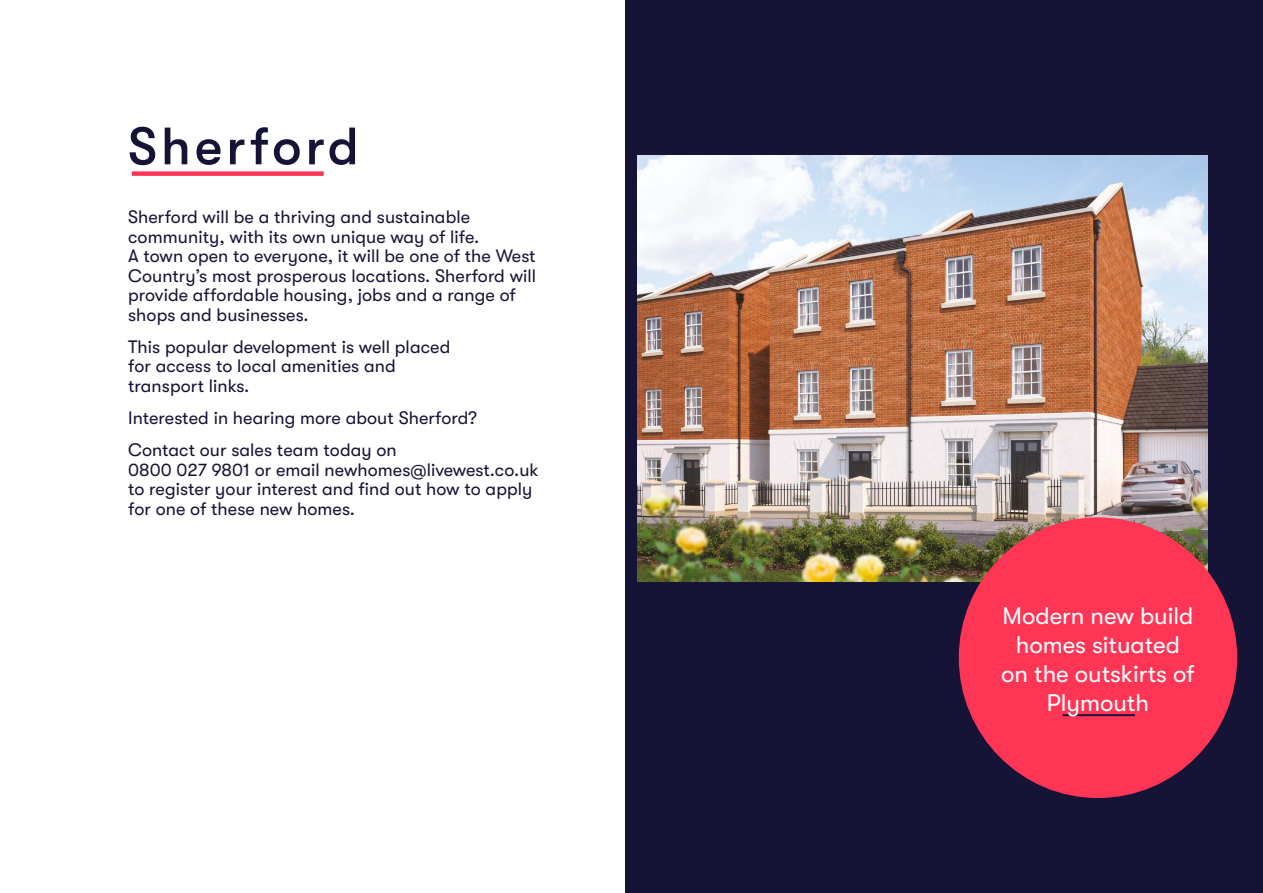
<style>
.page{position:relative;width:1263px;height:893px;background:#fff}
.page>*{position:absolute;margin:0;border:0;box-sizing:border-box;transform-origin:0 0}
.t1{font:500 52.5px "GT Walsheim Pro";letter-spacing:.075em;color:#161436}
.t2{font:24px/28.8px "GT Walsheim Pro";color:#fff;text-align:center}
.t3{font:18px/19.5px "GT Walsheim Pro";letter-spacing:.005em;color:#161436}
</style>
<div class="page">
<div style="left:625px;top:0;width:638px;height:893px;background:#161436"></div>
<img style="left:638px;top:155px;width:570px;height:426px">
<div style="left:959px;top:517px;width:278px;height:281px;background:#ff3555;border-radius:50%"></div>
<hr style="left:1063px;top:714px;width:72px;height:2px;background:#161436">
<div style="left:132px;top:171px;width:192px;height:5px;background:#ff3555"></div>
<h1 class="t1" style="left:128px;top:117px;width:232px">Sherford</h1>
<p class="t3" style="left:128px;top:207px;width:410px">Sherford will be a thriving and sustainable community, with its own unique way of life.<br>A town open to everyone, it will be one of the West Country’s most prosperous locations. Sherford will provide affordable housing, jobs and a range of shops and businesses.</p>
<p class="t3" style="left:128px;top:337px;width:324px">This popular development is well placed for access to local amenities and transport links.</p>
<p class="t3" style="left:128px;top:402px;width:350px;line-height:32.2px">Interested in hearing more about Sherford?<br>Contact our sales team today on</p>
<p class="t3" style="left:128px;top:460px;width:412px">0800 027 9801 or email newhomes@livewest.co.uk to register your interest and find out how to apply for one of these new homes.</p>
<h2 class="t2" style="left:1001px;top:602px;width:195px">Modern new build homes situated on the outskirts of<br>Plymouth</h2>
</div>
